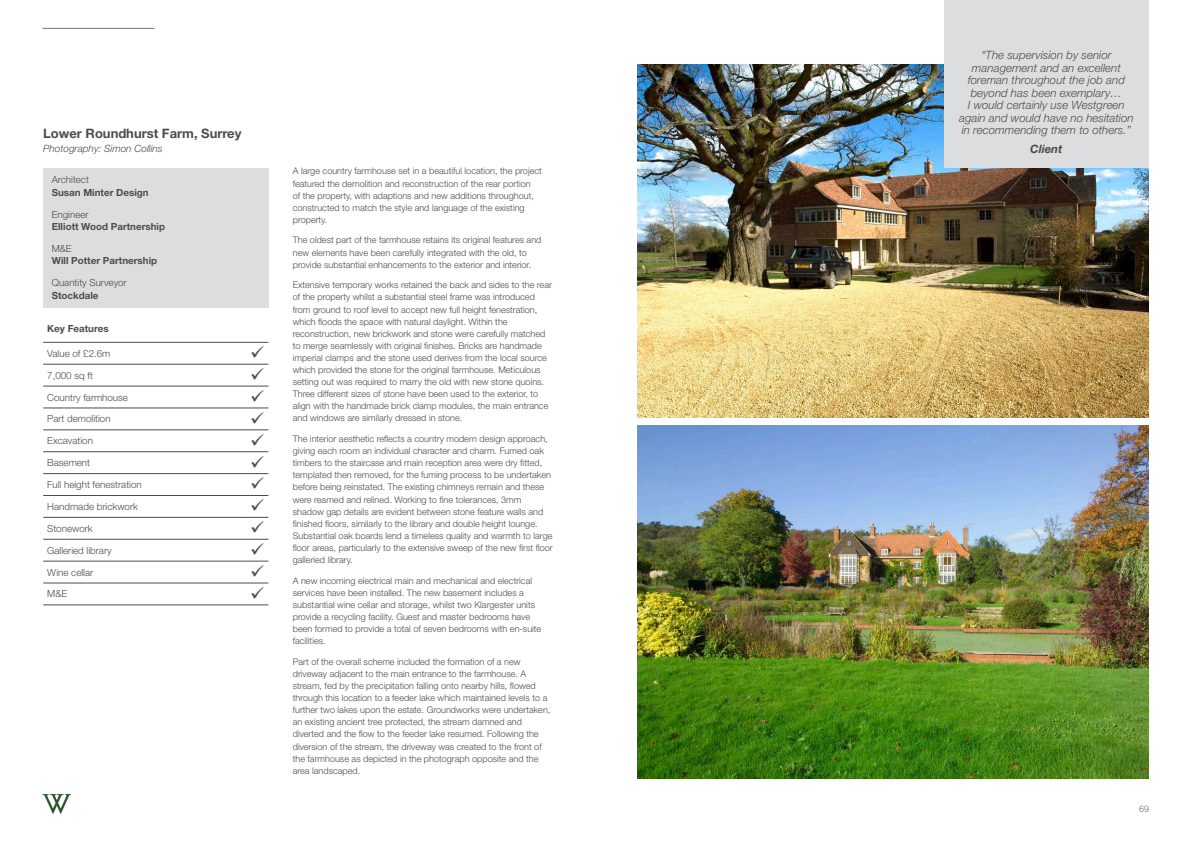
<style>
.page{position:relative;width:1191px;height:842px;background:#fff}
.page>*{position:absolute;margin:0;border:0;box-sizing:border-box;transform-origin:0 0}
.t1{font:700 13px "Helvetica Neue LT Std";color:#4b4c4d}
.t2{font:italic 300 11.5px/12.5px "Helvetica Neue LT Std";color:#4b4c4d;text-align:center}
.t3{font:italic 700 11.5px "Helvetica Neue LT Std";color:#4b4c4d}
.t4{font:italic 300 10px "Helvetica Neue LT Std";color:#4b4c4d}
.t5{font:300 9.8px "Helvetica Neue LT Std";color:#4b4c4d}
.t6{font:700 9.8px "Helvetica Neue LT Std";color:#4b4c4d}
.t7{font:300 9.1px/12.1px "Helvetica Neue LT Std";color:#4b4c4d}
.t8{font:300 9px "Helvetica Neue LT Std";color:#717074}
</style>
<div class="page">
<hr style="left:43px;top:28px;width:112px;height:1px;background:#717074">
<img style="left:43px;top:794px;width:28px;height:19px">
<img style="left:638px;top:65px;width:510px;height:352px">
<img style="left:638px;top:425px;width:510px;height:353px">
<div style="left:43px;top:168px;width:226px;height:139px;background:#dcdddf"></div>
<hr style="left:43px;top:342px;width:201px;height:1px;background:#4b4c4d">
<hr style="left:43px;top:364px;width:201px;height:1px;background:#4b4c4d">
<hr style="left:43px;top:386px;width:201px;height:1px;background:#4b4c4d">
<hr style="left:43px;top:408px;width:201px;height:1px;background:#4b4c4d">
<hr style="left:43px;top:430px;width:201px;height:1px;background:#4b4c4d">
<hr style="left:43px;top:451px;width:201px;height:1px;background:#4b4c4d">
<hr style="left:43px;top:473px;width:201px;height:1px;background:#4b4c4d">
<hr style="left:43px;top:495px;width:201px;height:1px;background:#4b4c4d">
<hr style="left:43px;top:517px;width:201px;height:1px;background:#4b4c4d">
<hr style="left:43px;top:539px;width:201px;height:1px;background:#4b4c4d">
<hr style="left:43px;top:561px;width:201px;height:1px;background:#4b4c4d">
<hr style="left:43px;top:583px;width:201px;height:1px;background:#4b4c4d">
<hr style="left:43px;top:605px;width:201px;height:1px;background:#4b4c4d">
<svg style="left:244px;top:605px;width:24px;height:1px"></svg>
<div style="left:944px;top:0;width:204px;height:168px;background:#dcdddf"></div>
<svg style="left:244px;top:342px;width:24px;height:1px"></svg>
<svg style="left:244px;top:364px;width:24px;height:1px"></svg>
<svg style="left:244px;top:386px;width:24px;height:1px"></svg>
<svg style="left:244px;top:408px;width:24px;height:1px"></svg>
<svg style="left:244px;top:430px;width:24px;height:1px"></svg>
<svg style="left:244px;top:451px;width:24px;height:2px"></svg>
<svg style="left:244px;top:473px;width:24px;height:2px"></svg>
<svg style="left:244px;top:495px;width:24px;height:1px"></svg>
<svg style="left:244px;top:517px;width:24px;height:1px"></svg>
<svg style="left:244px;top:539px;width:24px;height:1px"></svg>
<svg style="left:244px;top:561px;width:24px;height:1px"></svg>
<svg style="left:244px;top:583px;width:24px;height:1px"></svg>
<p class="t1" style="left:43px;top:126px;width:200px">Lower Roundhurst Farm, Surrey</p>
<p class="t4" style="left:43px;top:143px;width:121px">Photography: Simon Collins</p>
<p class="t5" style="left:52px;top:174px;width:39px">Architect</p>
<p class="t6" style="left:52px;top:187px;width:98px">Susan Minter Design</p>
<p class="t5" style="left:52px;top:208px;width:38px">Engineer</p>
<p class="t6" style="left:52px;top:221px;width:115px">Elliott Wood Partnership</p>
<p class="t5" style="left:52px;top:242px;width:21px">M&amp;E</p>
<p class="t6" style="left:52px;top:255px;width:107px">Will Potter Partnership</p>
<p class="t5" style="left:52px;top:276px;width:76px">Quantity Surveyor</p>
<p class="t6" style="left:52px;top:289px;width:48px">Stockdale</p>
<p class="t6" style="left:47px;top:322px;width:63px">Key Features</p>
<p class="t5" style="left:47px;top:347px;width:65px">Value of £2.6m</p>
<p class="t5" style="left:47px;top:369px;width:47px">7,000 sq ft</p>
<p class="t5" style="left:47px;top:391px;width:82px">Country farmhouse</p>
<p class="t5" style="left:47px;top:413px;width:65px">Part demolition</p>
<p class="t5" style="left:47px;top:435px;width:47px">Excavation</p>
<p class="t5" style="left:47px;top:457px;width:44px">Basement</p>
<p class="t5" style="left:47px;top:479px;width:96px">Full height fenestration</p>
<p class="t5" style="left:47px;top:500px;width:92px">Handmade brickwork</p>
<p class="t5" style="left:47px;top:522px;width:47px">Stonework</p>
<p class="t5" style="left:47px;top:544px;width:66px">Galleried library</p>
<p class="t5" style="left:47px;top:566px;width:47px">Wine cellar</p>
<p class="t5" style="left:47px;top:588px;width:21px">M&amp;E</p>
<p class="t7" style="left:293px;top:165px;width:250px">A large country farmhouse set in a beautiful location, the project featured the demolition and reconstruction of the rear portion<br>of the property, with adaptions and new additions throughout, constructed to match the style and language of the existing property.</p>
<p class="t7" style="left:293px;top:234px;width:250px">The oldest part of the farmhouse retains its original features and new elements have been carefully integrated with the old, to provide substantial enhancements to the exterior and interior.</p>
<p class="t7" style="left:293px;top:279px;width:261px">Extensive temporary works retained the back and sides to the rear of the property whilst a substantial steel frame was introduced from ground to roof level to accept new full height fenestration, which floods the space with natural daylight. Within the reconstruction, new brickwork and stone were carefully matched to merge seamlessly with original finishes. Bricks are handmade imperial clamps and the stone used derives from the local source which provided the stone for the original farmhouse. Meticulous setting out was required to marry the old with new stone quoins.<br>Three different sizes of stone have been used to the exterior, to align with the handmade brick clamp modules, the main entrance and windows are similarly dressed in stone.</p>
<p class="t7" style="left:293px;top:433px;width:261px">The interior aesthetic reflects a country modern design approach, giving each room an individual character and charm. Fumed oak timbers to the staircase and main reception area were dry fitted, templated then removed, for the fuming process to be undertaken before being reinstated. The existing chimneys remain and these were reamed and relined. Working to fine tolerances, 3mm shadow gap details are evident between stone feature walls and finished floors, similarly to the library and double height lounge.<br>Substantial oak boards lend a timeless quality and warmth to large floor areas, particularly to the extensive sweep of the new first floor galleried library.</p>
<p class="t7" style="left:293px;top:574px;width:250px">A new incoming electrical main and mechanical and electrical services have been installed. The new basement includes a substantial wine cellar and storage, whilst two Klargester units provide a recycling facility. Guest and master bedrooms have been formed to provide a total of seven bedrooms with en-suite facilities.</p>
<p class="t7" style="left:293px;top:655px;width:259px">Part of the overall scheme included the formation of a new driveway adjacent to the main entrance to the farmhouse. A stream, fed by the precipitation falling onto nearby hills, flowed through this location to a feeder lake which maintained levels to a further two lakes upon the estate. Groundworks were undertaken, an existing ancient tree protected, the stream damned and diverted and the flow to the feeder lake resumed. Following the diversion of the stream, the driveway was created to the front of the farmhouse as depicted in the photograph opposite and the area landscaped.</p>
<p class="t2" style="left:959px;top:49px;width:176px">“The supervision by senior management and an excellent foreman throughout the job and beyond has been exemplary…<br>I would certainly use Westgreen again and would have no hesitation in recommending them to others.”</p>
<p class="t3" style="left:1030px;top:141px;width:34px">Client</p>
<p class="t8" style="left:1139px;top:804px;width:12px">69</p>
</div>
